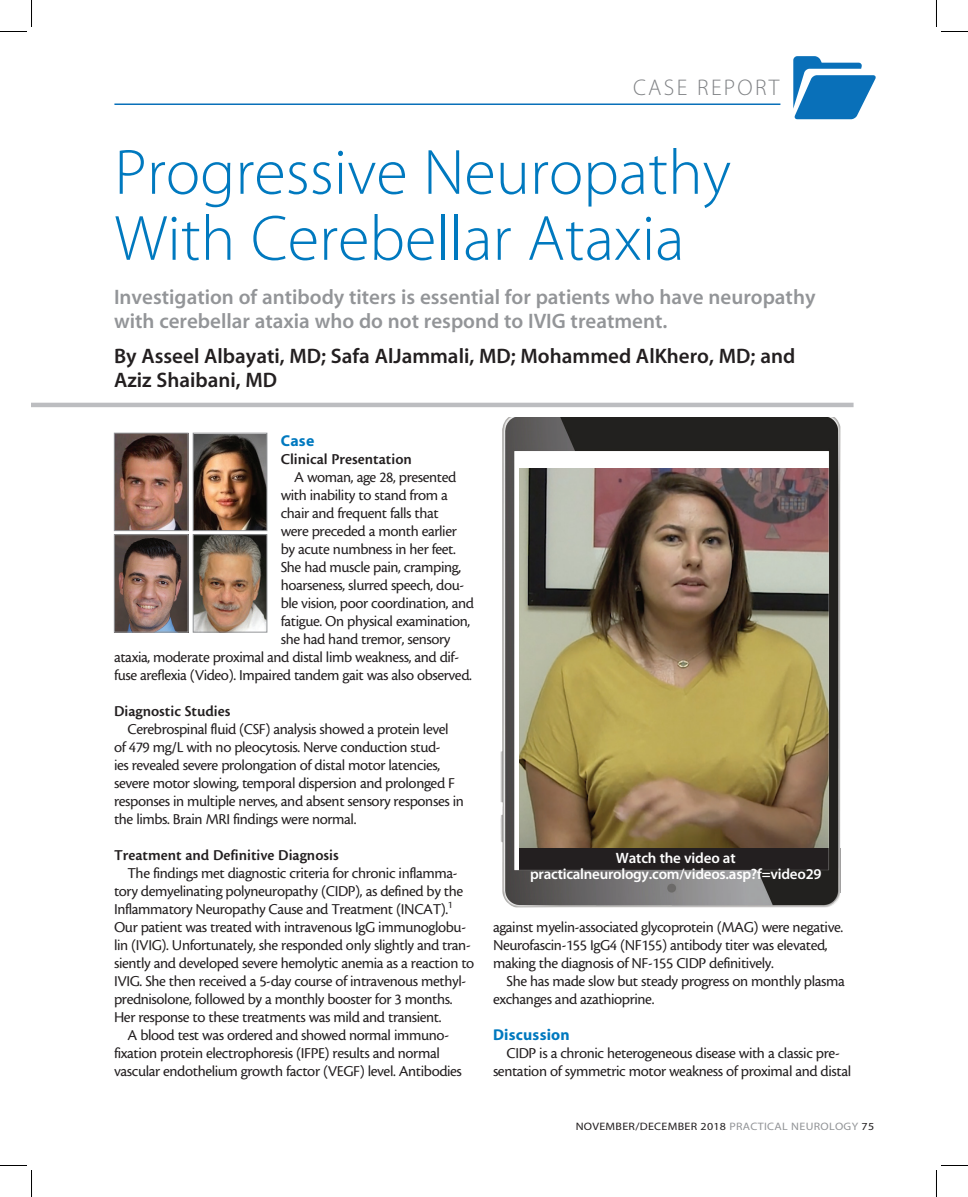
<style>
.page{position:relative;width:968px;height:1197px;background:#fff}
.page>*{position:absolute;margin:0;border:0;box-sizing:border-box;transform-origin:0 0}
.headline{font:64.5px/66px "Myriad MM 215 600";color:#0079bf}
.t1{font:22.65px "Myriad MM 215 600";letter-spacing:.1em;color:#808285}
.deck{font:21px/24px "Myriad MM 565 600";color:#939598}
.author{font:21px/24px "Myriad MM 565 600";color:#231f20}
.body{font:15.75px/18px "Cronos MM 408 10";letter-spacing:-.025em;color:#231f20}
.Subhead_2{font:15.75px "Cronos MM 574 10";color:#231f20}
.subhead{font:15.75px "Myriad MM 700 600";letter-spacing:.015em;color:#0079bf}
.body-2{font:15px "Myriad MM 565 600";letter-spacing:-.015em;color:#fff}
.t2{font:10.8px "Myriad MM 400 600";letter-spacing:.025em;color:#231f20;scale:1.11 1}
.s1{color:#939598}
</style>
<div class="page">
<hr style="left:114px;top:103px;width:666px;height:2px;background:#0970b9">
<svg style="left:793px;top:56px;width:83px;height:63px"></svg>
<hr style="left:32px;top:403px;width:821px;height:4px;background:#bcbdc0">
<img style="left:116px;top:435px;width:70px;height:94px">
<div style="left:114px;top:433px;width:74px;height:98px;border:1px solid #939598"></div>
<img style="left:116px;top:536px;width:70px;height:94px">
<div style="left:114px;top:534px;width:74px;height:98px;border:1px solid #939598"></div>
<img style="left:195px;top:435px;width:70px;height:94px">
<div style="left:193px;top:433px;width:74px;height:98px;border:1px solid #939598"></div>
<img style="left:195px;top:536px;width:70px;height:94px">
<div style="left:193px;top:534px;width:74px;height:98px;border:1px solid #939598"></div>
<img style="left:500px;top:417px;width:340px;height:490px">
<svg style="left:0;top:0;width:32px;height:32px"></svg>
<svg style="left:0;top:1165px;width:32px;height:32px"></svg>
<svg style="left:936px;top:0;width:32px;height:32px"></svg>
<svg style="left:936px;top:1165px;width:32px;height:32px"></svg>
<h2 class="t1" style="left:633px;top:76px;width:148px">CASE REPORT</h2>
<p class="headline" style="left:114px;top:142px;width:618px">Progressive Neuropathy<br>With Cerebellar Ataxia</p>
<p class="deck" style="left:114px;top:286px;width:703px">Investigation of antibody titers is essential for patients who have neuropathy with cerebellar ataxia who do not respond to IVIG treatment.</p>
<p class="author" style="left:114px;top:345px;width:682px">By Asseel Albayati, MD; Safa AlJammali, MD; Mohammed AlKhero, MD; and<br>Aziz Shaibani, MD</p>
<p class="subhead" style="left:281px;top:433px;width:35px">Case</p>
<p class="Subhead_2" style="left:281px;top:450px;width:133px">Clinical Presentation</p>
<p class="body" style="left:294px;top:468px;width:164px">A woman, age 28, presented</p>
<p class="body" style="left:281px;top:486px;width:169px">with inability to stand from a</p>
<p class="body" style="left:281px;top:504px;width:160px">chair and frequent falls that</p>
<p class="body" style="left:281px;top:522px;width:178px">were preceded a month earlier</p>
<p class="body" style="left:281px;top:540px;width:177px">by acute numbness in her feet.</p>
<p class="body" style="left:281px;top:558px;width:182px">She had muscle pain, cramping,</p>
<p class="body" style="left:281px;top:576px;width:185px">hoarseness, slurred speech, dou-</p>
<p class="body" style="left:281px;top:594px;width:195px">ble vision, poor coordination, and</p>
<p class="body" style="left:281px;top:612px;width:191px">fatigue. On physical examination,</p>
<p class="body" style="left:281px;top:630px;width:171px">she had hand tremor, sensory</p>
<p class="body" style="left:114px;top:648px;width:347px">ataxia, moderate proximal and distal limb weakness, and dif-</p>
<p class="body" style="left:114px;top:666px;width:359px">fuse areflexia (Video). Impaired tandem gait was also observed.</p>
<p class="Subhead_2" style="left:114px;top:702px;width:118px">Diagnostic Studies</p>
<p class="body" style="left:114px;top:720px;width:351px;text-indent:14px">Cerebrospinal fluid (CSF) analysis showed a protein level of 479 mg/L with no pleocytosis. Nerve conduction stud-<br>ies revealed severe prolongation of distal motor latencies, severe motor slowing, temporal dispersion and prolonged F responses in multiple nerves, and absent sensory responses in the limbs. Brain MRI findings were normal.</p>
<p class="Subhead_2" style="left:114px;top:846px;width:226px">Treatment and Definitive Diagnosis</p>
<p class="body" style="left:114px;top:864px;width:362px;text-indent:14px">The findings met diagnostic criteria for chronic inflamma&shy;tory demyelinating polyneuropathy (CIDP), as defined by the Inflammatory Neuropathy Cause and Treatment (INCAT).<sup>1<br></sup>Our patient was treated with intravenous IgG immunoglobu&shy;lin (IVIG). Unfortunately, she responded only slightly and tran&shy;siently and developed severe hemolytic anemia as a reaction to IVIG. She then received a 5-day course of intravenous methyl&shy;prednisolone, followed by a monthly booster for 3 months.<br>Her response to these treatments was mild and transient.</p>
<p class="body" style="left:114px;top:1026px;width:349px;text-indent:14px">A blood test was ordered and showed normal immuno&shy;fixation protein electrophoresis (IFPE) results and normal vascular endothelium growth factor (VEGF) level. Antibodies</p>
<p class="body-2" style="left:616px;top:850px;width:121px">Watch the video at</p>
<p class="body-2" style="left:530px;top:867px;width:293px">practicalneurology.com/videos.asp?f=video29</p>
<p class="body" style="left:493px;top:918px;width:352px">against myelin-associated glycoprotein (MAG) were negative.<br>Neurofascin-155 IgG4 (NF155) antibody titer was elevated, making the diagnosis of NF-155 CIDP definitively.</p>
<p class="body" style="left:493px;top:972px;width:353px;text-indent:14px">She has made slow but steady progress on monthly plasma exchanges and azathioprine.</p>
<p class="subhead" style="left:493px;top:1027px;width:78px">Discussion</p>
<p class="body" style="left:493px;top:1044px;width:360px;text-align:center">CIDP is a chronic heterogeneous disease with a classic pre&shy;sentation of symmetric motor weakness of proximal and distal</p>
<p class="t2" style="left:575px;top:1121px;width:270px">NOVEMBER/DECEMBER 2018 <span class="s1">PRACTICAL NEUROLOGY</span> 75</p>
</div>
